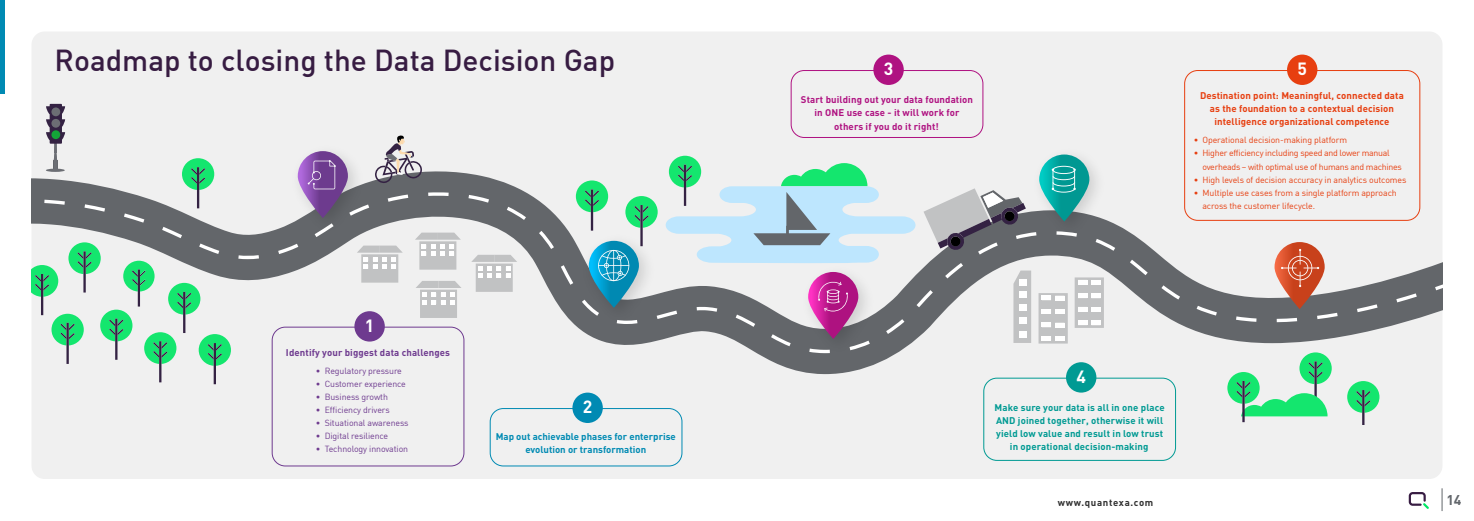
<style>
.page{position:relative;width:1474px;height:521px;background:#fff}
.page>*{position:absolute;margin:0;border:0;box-sizing:border-box;transform-origin:0 0}
.t1{font:500 29.75px "DIN";color:#371c42}
.t2{font:700 17.5px "DIN";color:#fff}
.t3{font:700 14px "DIN";color:#62666b}
.t4{font:700 9.62px/13.1px "DIN";letter-spacing:.01em;color:#009a93;text-align:center}
.t5{font:700 9.62px/13.1px "DIN";letter-spacing:.01em;color:#e73f10;text-align:center}
.t6{font:700 9.62px/13.1px "DIN";letter-spacing:.01em;color:#af1281;text-align:center}
.t7{font:700 9.62px/13.1px "DIN";color:#008ab3;text-align:center}
.t8{font:700 9.62px "DIN";letter-spacing:.01em;color:#6e3a8f}
.t9{font:700 9.62px "DIN";letter-spacing:.07em;color:#2f2f2f}
.t10{font:8.75px/13.1px "DIN";letter-spacing:-.01em;color:#e73f10}
.t11{font:8.75px "DIN";letter-spacing:-.01em;color:#6e3a8f}
.t12{font:8.75px/13.1px "DIN";letter-spacing:-.03em;color:#e73f10}
</style>
<div class="page">
<div style="left:32px;top:32px;width:1410px;height:447px;background:#f0f0f0;border-radius:13px"></div>
<svg style="left:32px;top:165px;width:1389px;height:209px"></svg>
<svg style="left:32px;top:192px;width:1410px;height:161px"></svg>
<img style="left:285px;top:151px;width:85px;height:89px">
<svg style="left:298px;top:151px;width:50px;height:67px;background:#855f9f"></svg>
<svg style="left:308px;top:160px;width:28px;height:29px"></svg>
<img style="left:576px;top:228px;width:85px;height:102px">
<svg style="left:589px;top:241px;width:50px;height:67px"></svg>
<img style="left:795px;top:264px;width:85px;height:97px">
<svg style="left:808px;top:272px;width:50px;height:67px;background:#b84697"></svg>
<svg style="left:817px;top:281px;width:31px;height:30px"></svg>
<img style="left:1026px;top:158px;width:85px;height:86px">
<svg style="left:1039px;top:154px;width:50px;height:67px;background:#32a9a5"></svg>
<svg style="left:1051px;top:166px;width:24px;height:27px"></svg>
<svg style="left:1274px;top:242px;width:50px;height:67px"></svg>
<svg style="left:1280px;top:249px;width:39px;height:38px"></svg>
<svg style="left:46px;top:104px;width:19px;height:68px"></svg>
<div style="left:51px;top:130px;width:9px;height:9px;background:#13a538;border-radius:50%"></div>
<div style="left:51px;top:119px;width:9px;height:9px;background:#6c6e74;border-radius:50%"></div>
<div style="left:51px;top:107px;width:9px;height:9px;background:#6c6e74;border-radius:50%"></div>
<svg style="left:1038px;top:293px;width:29px;height:50px"></svg>
<div style="left:1055px;top:336px;width:9px;height:5px;background:#fff"></div>
<svg style="left:415px;top:233px;width:46px;height:37px"></svg>
<svg style="left:923px;top:188px;width:102px;height:63px"></svg>
<svg style="left:374px;top:135px;width:48px;height:49px"></svg>
<svg style="left:32px;top:242px;width:199px;height:142px"></svg>
<svg style="left:665px;top:156px;width:250px;height:108px"></svg>
<svg style="left:357px;top:246px;width:46px;height:37px"></svg>
<svg style="left:471px;top:255px;width:46px;height:37px"></svg>
<svg style="left:182px;top:158px;width:32px;height:50px"></svg>
<svg style="left:415px;top:281px;width:46px;height:37px"></svg>
<svg style="left:576px;top:180px;width:81px;height:101px"></svg>
<svg style="left:1074px;top:277px;width:29px;height:51px"></svg>
<div style="left:1077px;top:280px;width:10px;height:5px;background:#fff"></div>
<div style="left:1077px;top:293px;width:10px;height:5px;background:#fff"></div>
<div style="left:1077px;top:307px;width:10px;height:5px;background:#fff"></div>
<div style="left:1077px;top:320px;width:10px;height:5px;background:#fff"></div>
<div style="left:1091px;top:280px;width:9px;height:5px;background:#fff"></div>
<div style="left:1091px;top:293px;width:9px;height:5px;background:#fff"></div>
<div style="left:1091px;top:307px;width:9px;height:5px;background:#fff"></div>
<div style="left:1091px;top:320px;width:9px;height:5px;background:#fff"></div>
<svg style="left:1013px;top:270px;width:18px;height:73px"></svg>
<div style="left:1019px;top:279px;width:7px;height:6px;background:#fff"></div>
<div style="left:1019px;top:291px;width:7px;height:7px;background:#fff"></div>
<div style="left:1019px;top:304px;width:7px;height:6px;background:#fff"></div>
<div style="left:1019px;top:317px;width:7px;height:7px;background:#fff"></div>
<div style="left:1019px;top:332px;width:7px;height:6px;background:#fff"></div>
<svg style="left:1347px;top:381px;width:32px;height:43px"></svg>
<svg style="left:1227px;top:352px;width:104px;height:70px"></svg>
<div style="left:272px;top:327px;width:192px;height:139px;border:1px solid #6e3a8f;border-radius:13px"></div>
<div style="left:354px;top:311px;width:31px;height:31px;background:#6e3a8f;border-radius:50%"></div>
<div style="left:490px;top:408px;width:192px;height:58px;border:1px solid #008ab3;border-radius:13px"></div>
<div style="left:572px;top:393px;width:31px;height:30px;background:#008ab3;border-radius:50%"></div>
<div style="left:790px;top:70px;width:193px;height:68px;border:1px solid #af1281;border-radius:13px"></div>
<div style="left:873px;top:55px;width:30px;height:30px;background:#af1281;border-radius:50%"></div>
<div style="left:983px;top:378px;width:192px;height:83px;border:1px solid #009a93;border-radius:13px"></div>
<div style="left:1066px;top:362px;width:30px;height:31px;background:#009a93;border-radius:50%"></div>
<div style="left:1184px;top:70px;width:236px;height:151px;border:1px solid #e73f10;border-radius:13px"></div>
<div style="left:1286px;top:55px;width:31px;height:30px;background:#e73f10;border-radius:50%"></div>
<hr style="left:0;top:0;width:4px;height:94px;background:#008ab3">
<svg style="left:1408px;top:492px;width:20px;height:17px"></svg>
<svg style="left:1441px;top:488px;width:1px;height:23px"></svg>
<h1 class="t1" style="left:55px;top:42px;width:562px">Roadmap to closing the Data Decision Gap</h1>
<h2 class="t2" style="left:365px;top:314px;width:11px">1</h2>
<p class="t8" style="left:286px;top:346px;width:166px">Identify your biggest data challenges</p>
<p class="t11" style="left:316px;top:365px;width:87px">• Regulatory pressure</p>
<p class="t11" style="left:316px;top:378px;width:91px">• Customer experience</p>
<p class="t11" style="left:316px;top:391px;width:74px">• Business growth</p>
<p class="t11" style="left:316px;top:404px;width:75px">• Efficiency drivers</p>
<p class="t11" style="left:316px;top:417px;width:94px">• Situational awareness</p>
<p class="t11" style="left:316px;top:431px;width:74px">• Digital resilience</p>
<p class="t11" style="left:316px;top:444px;width:94px">• Technology innovation</p>
<h2 class="t2" style="left:583px;top:395px;width:11px">2</h2>
<p class="t7" style="left:495px;top:429px;width:182px">Map out achievable phases for enterprise evolution or transformation</p>
<h2 class="t2" style="left:883px;top:57px;width:11px">3</h2>
<p class="t6" style="left:801px;top:93px;width:174px">Start building out your data foundation in ONE use case - it will work for others if you do it right!</p>
<h2 class="t2" style="left:1297px;top:57px;width:11px">5</h2>
<p class="t5" style="left:1200px;top:89px;width:205px">Destination point: Meaningful, connected data as the foundation to a contextual decision intelligence organizational competence</p>
<p class="t10" style="left:1193px;top:133px;width:155px">• Operational decision-making platform</p>
<p class="t12" style="left:1202px;top:147px;width:201px;text-indent:-9px">• Higher efficiency including speed and lower manual overheads – with optimal use of humans and machines</p>
<p class="t10" style="left:1193px;top:173px;width:214px">• High levels of decision accuracy in analytics outcomes</p>
<p class="t10" style="left:1202px;top:186px;width:196px;text-indent:-9px">• Multiple use cases from a single platform approach across the customer lifecycle.</p>
<h2 class="t2" style="left:1076px;top:365px;width:11px">4</h2>
<p class="t4" style="left:994px;top:400px;width:171px">Make sure your data is all in one place AND joined together, otherwise it will yield low value and result in low trust in operational decision-making</p>
<p class="t9" style="left:1057px;top:496px;width:97px">www.quantexa.com</p>
<h3 class="t3" style="left:1446px;top:491px;width:17px">14</h3>
</div>
